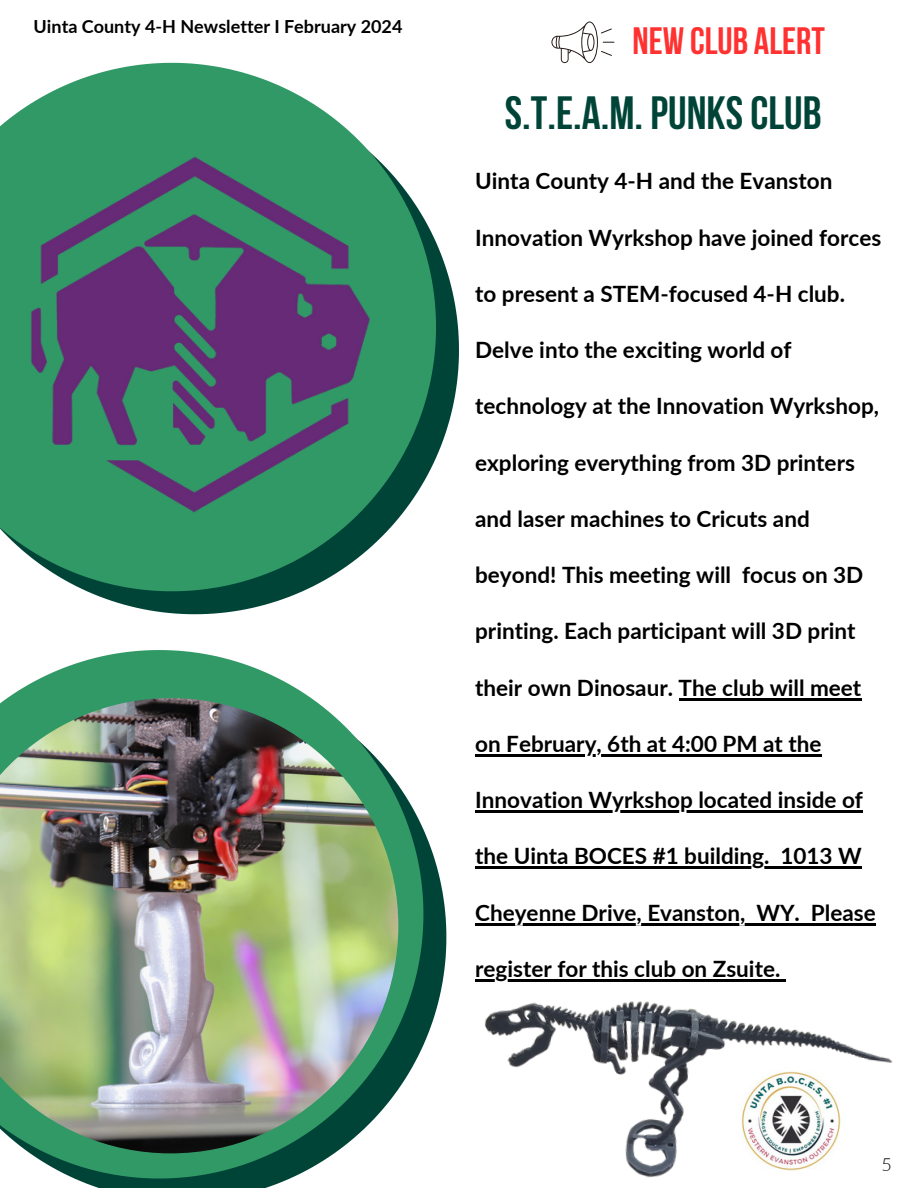
<style>
.page{position:relative;width:918px;height:1188px;background:#fff}
.page>*{position:absolute;margin:0;border:0;box-sizing:border-box;transform-origin:0 0}
.t1{font:700 46.5px "Bebas Neue";color:#004438}
.t2{font:700 37.95px "Bebas Neue";color:#ff3131}
.t3{font:700 22.5px "Lato";color:#000}
.t4{font:700 18px "Lato";color:#000}
.t5{font:300 18px "Lato";color:#000}
</style>
<div class="page">
<svg style="left:86px;top:242px;width:373px;height:372px"></svg>
<svg style="left:0;top:63px;width:436px;height:528px;fill:#319966"></svg>
<svg style="left:551px;top:21px;width:63px;height:42px"></svg>
<img style="left:11px;top:146px;width:378px;height:378px;border-radius:50%">
<hr style="left:679px;top:698px;width:182px;height:2px;background:#000">
<hr style="left:475px;top:754px;width:347px;height:2px;background:#000">
<hr style="left:475px;top:810px;width:388px;height:3px;background:#000">
<svg style="left:75px;top:828px;width:371px;height:360px"></svg>
<svg style="left:7px;top:650px;width:416px;height:529px"></svg>
<img style="left:475px;top:866px;width:418px;height:312px">
<img style="left:0;top:698px;width:398px;height:455px">
<p class="t4" style="left:34px;top:15px;width:370px">Uinta County 4-H Newsletter I February 2024</p>
<h2 class="t2" style="left:633px;top:26px;width:194px">NEW CLUB ALERT</h2>
<p class="t1" style="left:505px;top:94px;width:318px">S.T.E.A.M. PUNKSCLUB</p>
<h2 class="t3" style="left:475px;top:167px;width:359px">Uinta County 4-H and the Evanston</h2>
<h2 class="t3" style="left:475px;top:223px;width:408px">Innovation Wyrkshop have joined forces</h2>
<h2 class="t3" style="left:475px;top:280px;width:371px">to present a STEM-focused 4-H club.</h2>
<h2 class="t3" style="left:475px;top:336px;width:318px">Delve into the exciting world of</h2>
<h2 class="t3" style="left:475px;top:392px;width:405px">technology at the Innovation Wyrkshop,</h2>
<h2 class="t3" style="left:475px;top:448px;width:381px">exploring everything from 3D printers</h2>
<h2 class="t3" style="left:475px;top:505px;width:336px">and laser machines to Cricuts and</h2>
<h2 class="t3" style="left:475px;top:561px;width:390px">beyond! This meeting will focus on 3D</h2>
<h2 class="t3" style="left:475px;top:617px;width:382px">printing. Each participant will 3D print</h2>
<h2 class="t3" style="left:475px;top:673px;width:388px">their own Dinosaur. The club will meet</h2>
<p class="t3" style="left:475px;top:730px;width:348px">on February, 6th at 4:00 PM at the</p>
<p class="t3" style="left:475px;top:786px;width:389px">Innovation Wyrkshop located inside of</p>
<h1 class="t3" style="left:475px;top:842px;width:388px">the Uinta BOCES #1 building. 1013 W</h1>
<h3 class="t3" style="left:475px;top:898px;width:402px">Cheyenne Drive, Evanston, WY. Please</h3>
<p class="t3" style="left:475px;top:955px;width:307px">register for this club on Zsuite.</p>
<p class="t5" style="left:881px;top:1153px;width:12px">5</p>
</div>
